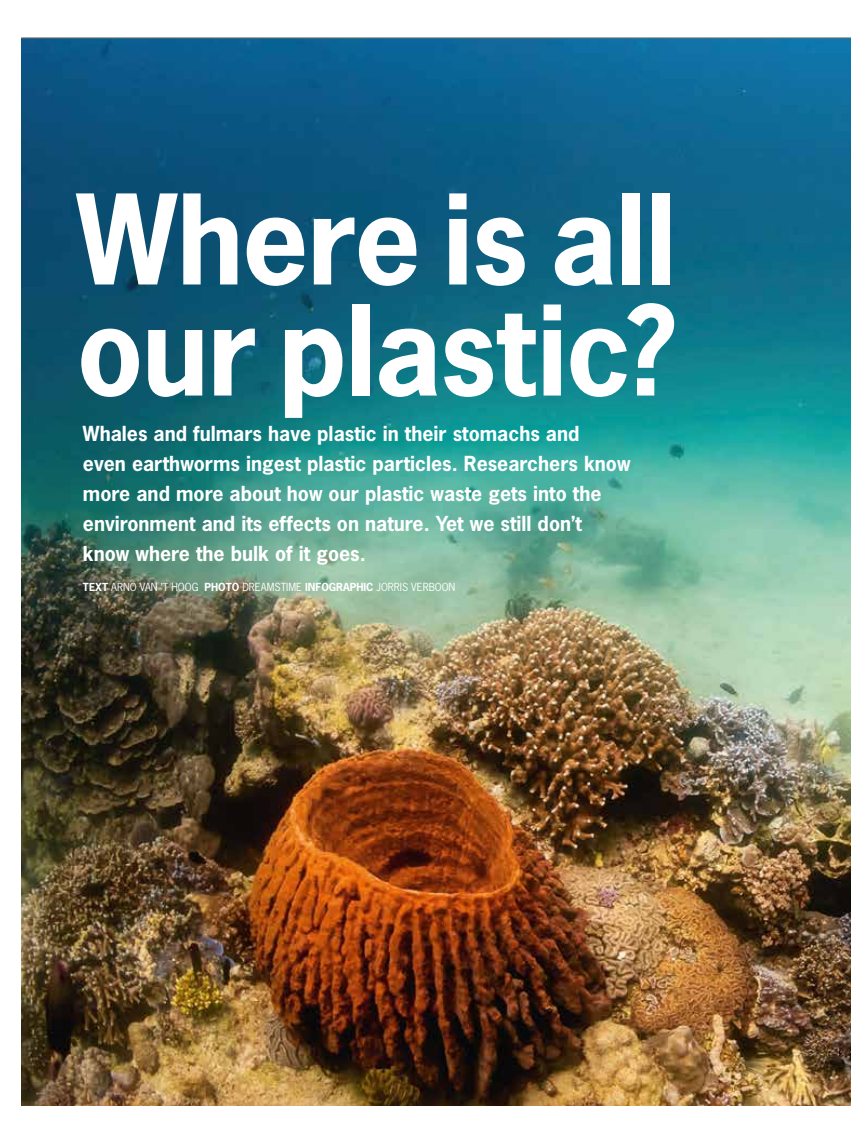
<style>
.page{position:relative;width:851px;height:1127px;background:#fff}
.page>*{position:absolute;margin:0;border:0;box-sizing:border-box;transform-origin:0 0}
.t1{font:700 117px/111px "News Gothic Std";letter-spacing:-.01em;color:#fff}
.t2{font:700 19.5px/30px "News Gothic Std";color:#fff}
.t3{font:10.5px "News Gothic Std";color:#fff}
.s1{font-weight:700}
</style>
<div class="page">
<img style="left:21px;top:39px;width:829px;height:1067px">
<svg style="left:21px;top:37px;width:829px;height:2px;background:#6e8998"></svg>
<h1 class="t1" style="left:77px;top:183px;width:601px">Where is all our plastic?</h1>
<p class="t2" style="left:83px;top:418px;width:549px">Whales and fulmars have plastic in their stomachs and<br>even earthworms ingest plastic particles. Researchers know more and more about how our plastic waste gets into the environment and its effects on nature. Yet we still don’t know where the bulk of it goes.</p>
<p class="t3" style="left:83px;top:580px;width:374px"><span class="s1">TEXT</span> ARNO VAN ’T HOOG <span class="s1">PHOTO</span> DREAMSTIME <span class="s1">INFOGRAPHIC</span> JORRIS VERBOON</p>
</div>
